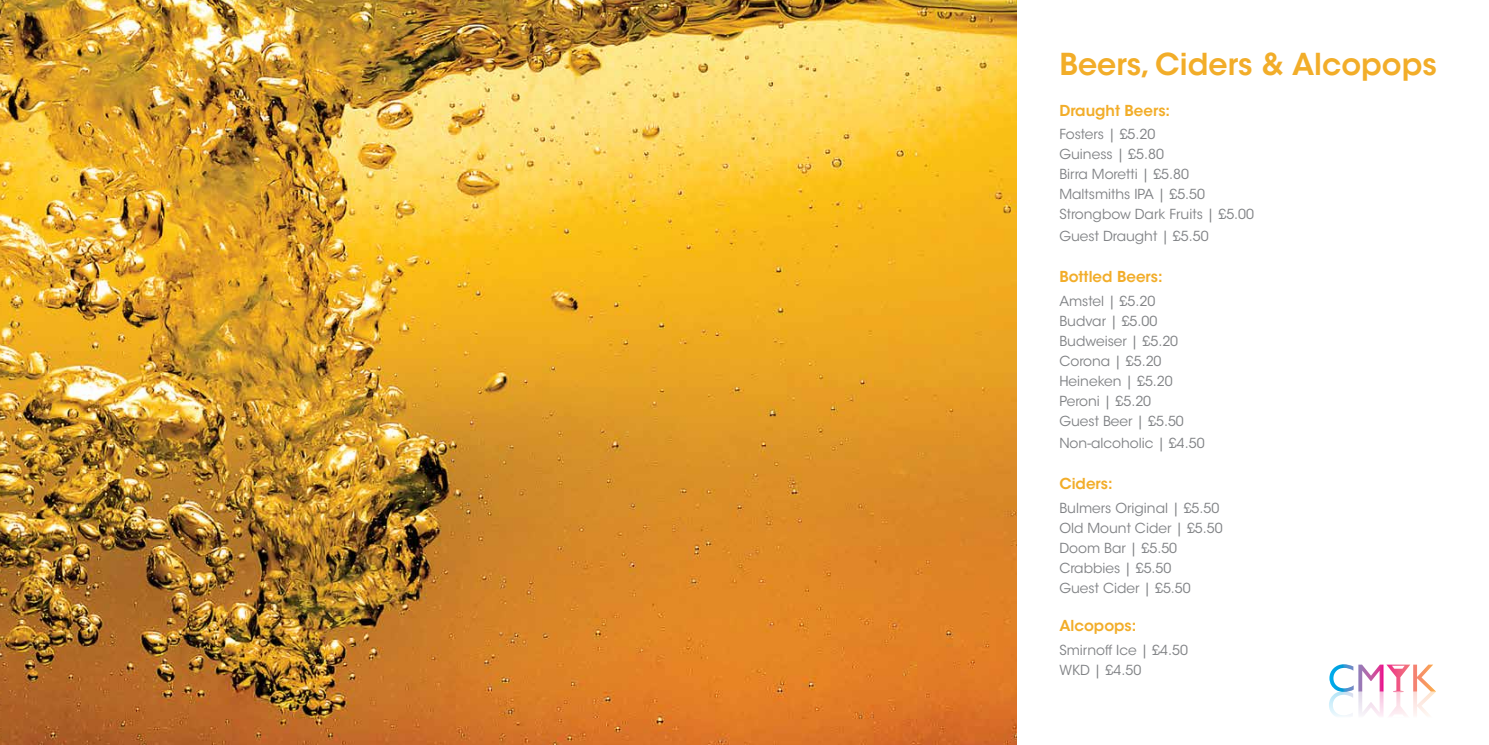
<style>
.page{position:relative;width:1489px;height:745px;background:#fff}
.page>*{position:absolute;margin:0;border:0;box-sizing:border-box;transform-origin:0 0}
.t1{font:600 30px "ITC Avant Garde Std";color:#f2ad29}
.t2{font:600 15px "ITC Avant Garde Std";color:#f2ad29}
.t3{font:13.75px/20px "ITC Avant Garde Std";color:#808285}
</style>
<div class="page">
<img style="left:0;top:0;width:1016px;height:744px">
<svg style="left:1329px;top:664px;width:106px;height:53px"></svg>
<h1 class="t1" style="left:1059px;top:45px;width:379px">Beers, Ciders &amp; Alcopops</h1>
<p class="t2" style="left:1059px;top:100px;width:112px">Draught Beers:</p>
<p class="t3" style="left:1059px;top:124px;width:196px">Fosters | £5.20<br>Guiness | £5.80<br>Birra Moretti | £5.80<br>Maltsmiths IPA | £5.50<br>Strongbow Dark Fruits | £5.00</p>
<p class="t3" style="left:1059px;top:226px;width:151px">Guest Draught | £5.50</p>
<p class="t2" style="left:1059px;top:267px;width:105px">Bottled Beers:</p>
<p class="t3" style="left:1059px;top:291px;width:126px">Amstel | £5.20<br>Budvar | £5.00<br>Budweiser | £5.20<br>Corona | £5.20<br>Heineken | £5.20<br>Peroni | £5.20<br>Guest Beer | £5.50</p>
<p class="t3" style="left:1059px;top:433px;width:147px">Non-alcoholic | £4.50</p>
<p class="t2" style="left:1059px;top:474px;width:55px">Ciders:</p>
<p class="t3" style="left:1059px;top:498px;width:165px">Bulmers Original | £5.50<br>Old Mount Cider | £5.50<br>Doom Bar | £5.50<br>Crabbies | £5.50<br>Guest Cider | £5.50</p>
<p class="t2" style="left:1059px;top:615px;width:79px">Alcopops:</p>
<p class="t3" style="left:1059px;top:639px;width:130px">Smirnoff Ice | £4.50<br>WKD | £4.50</p>
</div>
